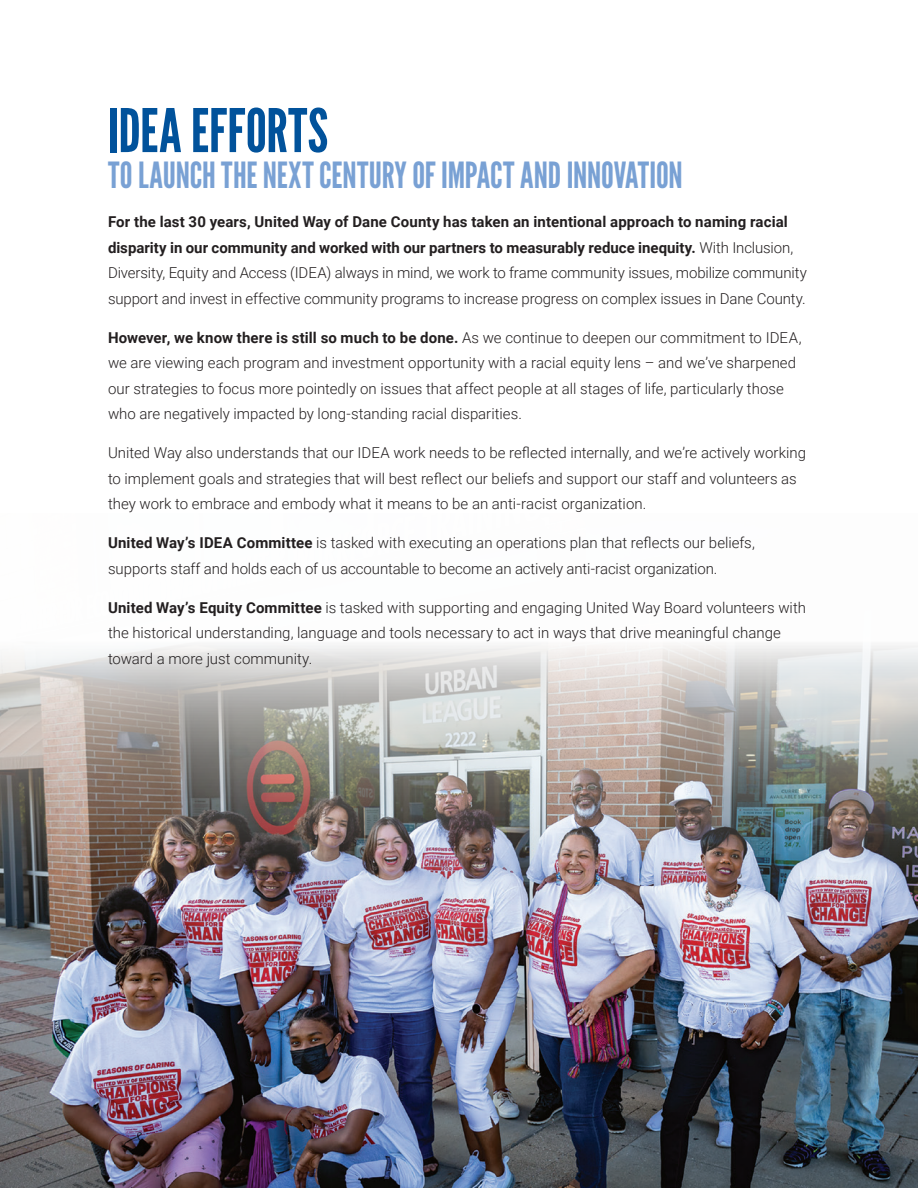
<style>
.page{position:relative;width:918px;height:1188px;background:#fff}
.page>*{position:absolute;margin:0;border:0;box-sizing:border-box;transform-origin:0 0}
.t1{font:60px "League Gothic";letter-spacing:.005em;color:#01529b}
.t2{font:36px "League Gothic";letter-spacing:-.005em;color:#79a1d4}
.t3{font:300 15px/25.5px "Roboto";color:#231f20}
.s1{font-weight:700}
</style>
<div class="page">
<img style="left:0;top:645px;width:918px;height:543px">
<p class="t1" style="left:108px;top:95px;width:222px">IDEA EFFORTS</p>
<p class="t2" style="left:108px;top:154px;width:576px">TO LAUNCH THE NEXT CENTURY OF IMPACT AND INNOVATION</p>
<p class="t3" style="left:108px;top:208px;width:700px"><span class="s1">For the last 30 years, United Way of Dane County has taken an intentional approach to naming racial disparity in our community and worked with our partners to measurably reduce inequity.</span> With Inclusion, Diversity, Equity and Access (IDEA) always in mind, we work to frame community issues, mobilize community support and invest in effective community programs to increase progress on complex issues in Dane County.</p>
<p class="t3" style="left:108px;top:324px;width:695px"><span class="s1">However, we know there is still so much to be done.</span> As we continue to deepen our commitment to IDEA, we are viewing each program and investment opportunity with a racial equity lens – and we’ve sharpened our strategies to focus more pointedly on issues that affect people at all stages of life, particularly those who are negatively impacted by long-standing racial disparities.</p>
<p class="t3" style="left:108px;top:439px;width:700px">United Way also understands that our IDEA work needs to be reflected internally, and we’re actively working to implement goals and strategies that will best reflect our beliefs and support our staff and volunteers as they work to embrace and embody what it means to be an anti-racist organization.</p>
<p class="t3" style="left:108px;top:529px;width:648px"><span class="s1">United Way’s IDEA Committee</span> is tasked with executing an operations plan that reflects our beliefs, supports staff and holds each of us accountable to become an actively anti-racist organization.</p>
<p class="t3" style="left:108px;top:594px;width:700px"><span class="s1">United Way’s Equity Committee</span> is tasked with supporting and engaging United Way Board volunteers with the historical understanding, language and tools necessary to act in ways that drive meaningful change toward a more just community.</p>
</div>
